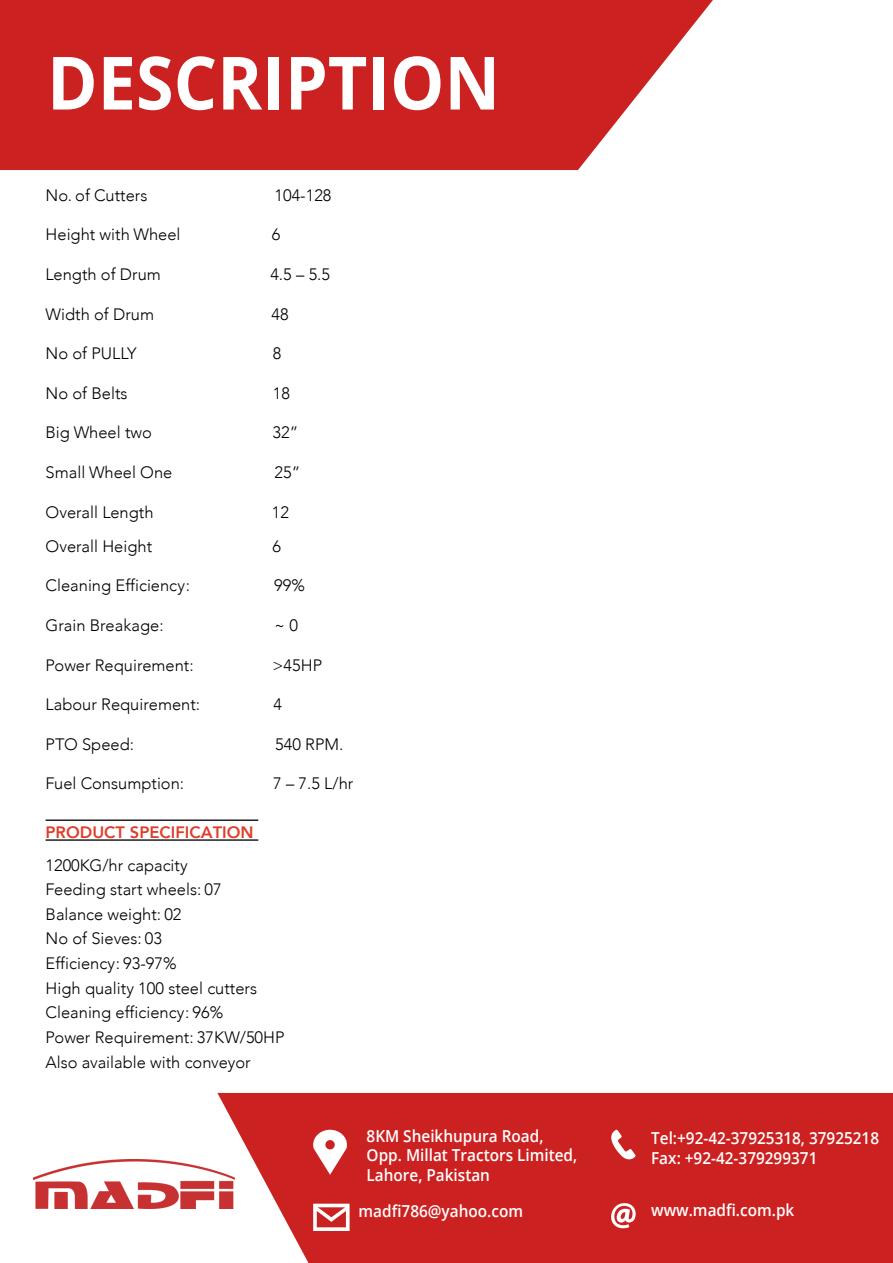
<style>
.page{position:relative;width:893px;height:1263px;background:#fff}
.page>*{position:absolute;margin:0;border:0;box-sizing:border-box;transform-origin:0 0}
.t1{font:700 73.5px "Open Sans";color:#fff;scale:.93 1}
.t2{font:300 16.5px/24.6px "Avenir";color:#000}
.t3{font:600 16.5px/19.8px "Open Sans";color:#fff;scale:.93 1}
.t4{font:800 16.5px "Avenir";color:#e13d2a}
</style>
<div class="page">
<svg style="left:0;top:0;width:713px;height:170px;background:#d03636"></svg>
<div style="left:217px;top:1093px;width:676px;height:170px;background:#cc2121"></div>
<svg style="left:313px;top:1204px;width:37px;height:27px"></svg>
<svg style="left:313px;top:1130px;width:34px;height:45px"></svg>
<svg style="left:611px;top:1130px;width:24px;height:29px"></svg>
<svg style="left:611px;top:1203px;width:25px;height:25px"></svg>
<img style="left:34px;top:1160px;width:201px;height:48px">
<hr style="left:46px;top:819px;width:212px;height:2px;background:#231f20">
<hr style="left:46px;top:839px;width:212px;height:2px;background:#231f20">
<h1 class="t1" style="left:47px;top:31px;width:489px">DESCRIPTION</h1>
<p class="t2" style="left:46px;top:183px;width:103px">No. of Cutters</p>
<p class="t2" style="left:275px;top:183px;width:58px">104-128</p>
<p class="t2" style="left:46px;top:222px;width:136px">Height with Wheel</p>
<p class="t2" style="left:272px;top:222px;width:10px">6</p>
<p class="t2" style="left:46px;top:262px;width:117px">Length of Drum</p>
<p class="t2" style="left:270px;top:262px;width:61px">4.5 – 5.5</p>
<p class="t2" style="left:46px;top:302px;width:110px">Width of Drum</p>
<p class="t2" style="left:271px;top:302px;width:19px">48</p>
<p class="t2" style="left:46px;top:341px;width:93px">No of PULLY</p>
<p class="t2" style="left:273px;top:341px;width:10px">8</p>
<p class="t2" style="left:46px;top:381px;width:84px">No of Belts</p>
<p class="t2" style="left:273px;top:381px;width:19px">18</p>
<p class="t2" style="left:46px;top:420px;width:108px">Big Wheel two</p>
<p class="t2" style="left:273px;top:420px;width:27px">32”</p>
<p class="t2" style="left:46px;top:460px;width:128px">Small Wheel One</p>
<p class="t2" style="left:275px;top:460px;width:27px">25”</p>
<p class="t2" style="left:46px;top:500px;width:109px">Overall Length</p>
<p class="t2" style="left:272px;top:500px;width:19px">12</p>
<p class="t2" style="left:46px;top:534px;width:108px">Overall Height</p>
<p class="t2" style="left:273px;top:534px;width:10px">6</p>
<p class="t2" style="left:46px;top:573px;width:146px">Cleaning Efficiency:</p>
<p class="t2" style="left:274px;top:573px;width:32px">99%</p>
<p class="t2" style="left:46px;top:613px;width:120px">Grain Breakage:</p>
<p class="t2" style="left:274px;top:613px;width:25px">~ 0</p>
<p class="t2" style="left:46px;top:653px;width:150px">Power Requirement:</p>
<p class="t2" style="left:273px;top:653px;width:51px">&gt;45HP</p>
<p class="t2" style="left:46px;top:692px;width:156px">Labour Requirement:</p>
<p class="t2" style="left:273px;top:692px;width:10px">4</p>
<p class="t2" style="left:46px;top:732px;width:90px">PTO Speed:</p>
<p class="t2" style="left:275px;top:732px;width:70px">540 RPM.</p>
<p class="t2" style="left:46px;top:771px;width:140px">Fuel Consumption:</p>
<p class="t2" style="left:273px;top:771px;width:82px">7 – 7.5 L/hr</p>
<p class="t4" style="left:46px;top:819px;width:210px">PRODUCT SPECIFICATION</p>
<p class="t2" style="left:46px;top:853px;width:241px">1200KG/hr capacity<br>Feeding start wheels: 07<br>Balance weight: 02<br>No of Sieves: 03<br>Efficiency: 93-97%<br>High quality 100 steel cutters<br>Cleaning efficiency: 96%<br>Power Requirement: 37KW/50HP<br>Also available with conveyor</p>
<p class="t3" style="left:367px;top:1125px;width:228px">8KM Sheikhupura Road,<br>Opp. Millat Tractors Limited,<br>Lahore, Pakistan</p>
<p class="t3" style="left:359px;top:1201px;width:178px">madfi786@yahoo.com</p>
<p class="t3" style="left:651px;top:1128px;width:247px">Tel:+92-42-37925318, 37925218<br>Fax: +92-42-379299371</p>
<p class="t3" style="left:651px;top:1199px;width:156px">www.madfi.com.pk</p>
</div>
